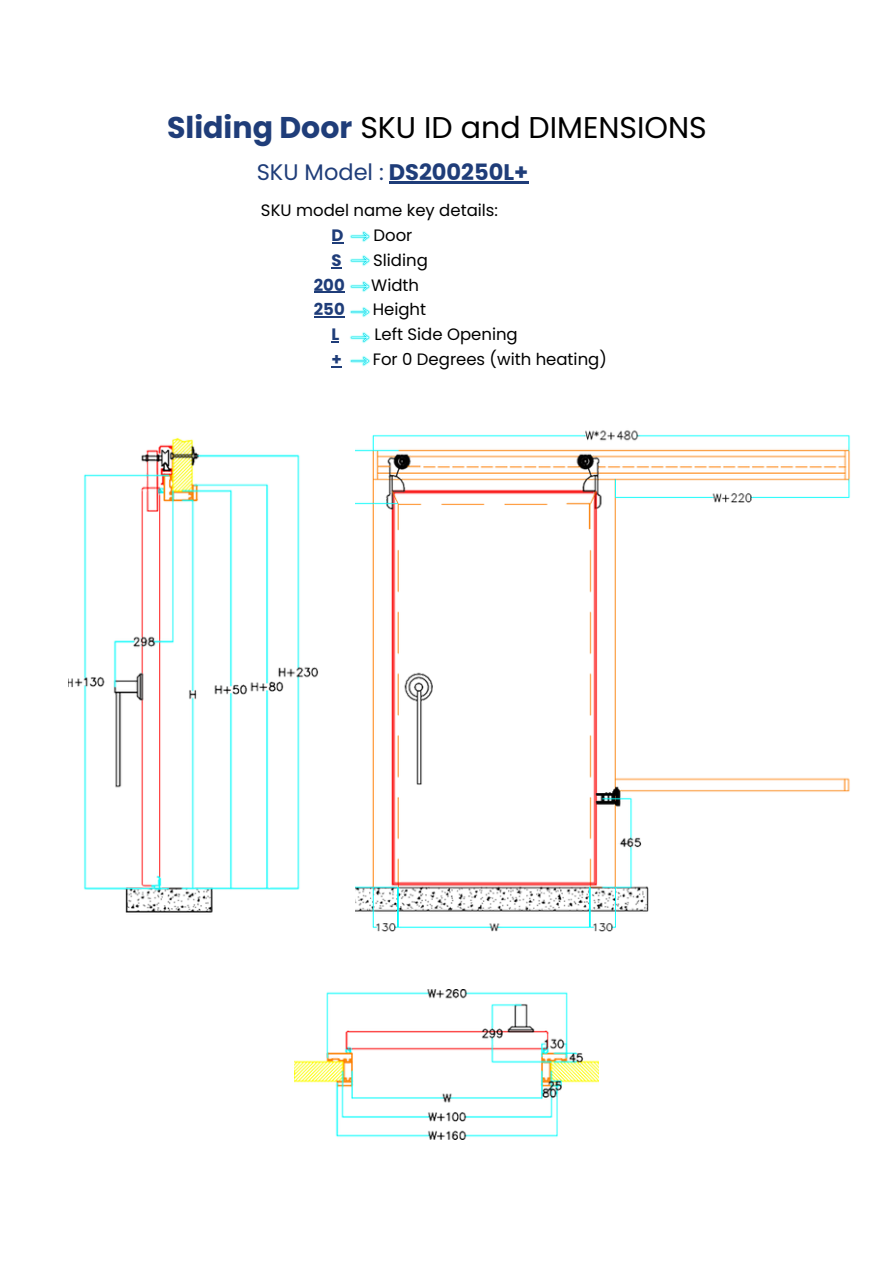
<style>
.page{position:relative;width:894px;height:1264px;background:#fff}
.page>*{position:absolute;margin:0;border:0;box-sizing:border-box;transform-origin:0 0}
.t1{font:30px "Poppins";color:#000}
.t2{font:700 22.5px "Poppins";color:#1f3d79}
.t3{font:16.5px "Poppins";color:#000}
.t4{font:700 16.5px "Poppins";color:#1f3d79}
.s1{font-weight:700;color:#1f3d79}
.s2{font-weight:400}
</style>
<div class="page">
<hr style="left:388px;top:181px;width:140px;height:3px;background:#1f3d79">
<hr style="left:314px;top:292px;width:31px;height:1px;background:#1f3d79">
<hr style="left:314px;top:316px;width:31px;height:2px;background:#1f3d79">
<img style="left:350px;top:231px;width:20px;height:11px">
<img style="left:350px;top:255px;width:20px;height:11px">
<img style="left:350px;top:281px;width:20px;height:11px">
<img style="left:350px;top:307px;width:20px;height:10px">
<img style="left:350px;top:332px;width:20px;height:11px">
<img style="left:350px;top:356px;width:20px;height:10px">
<img style="left:68px;top:437px;width:251px;height:476px">
<img style="left:355px;top:430px;width:495px;height:502px">
<img style="left:294px;top:989px;width:304px;height:150px">
<h2 class="t1" style="left:167px;top:107px;width:541px"><span class="s1">Sliding Door</span> SKU ID and DIMENSIONS</h2>
<h1 class="t2" style="left:257px;top:157px;width:273px"><span class="s2">SKU Model :</span> DS200250L+</h1>
<p class="t3" style="left:261px;top:199px;width:238px">SKU model name key details:</p>
<p class="t4" style="left:331px;top:224px;width:13px">D</p>
<p class="t3" style="left:373px;top:224px;width:40px">Door</p>
<p class="t4" style="left:331px;top:248px;width:12px">S</p>
<p class="t3" style="left:373px;top:248px;width:56px">Sliding</p>
<p class="t4" style="left:314px;top:273px;width:32px">200</p>
<p class="t3" style="left:371px;top:273px;width:49px">Width</p>
<p class="t4" style="left:314px;top:298px;width:32px">250</p>
<p class="t3" style="left:372px;top:298px;width:55px">Height</p>
<p class="t4" style="left:331px;top:323px;width:9px">L</p>
<p class="t3" style="left:374px;top:323px;width:145px">Left Side Opening</p>
<p class="t4" style="left:331px;top:347px;width:12px">+</p>
<p class="t3" style="left:372px;top:347px;width:235px">For 0 Degrees (with heating)</p>
</div>
